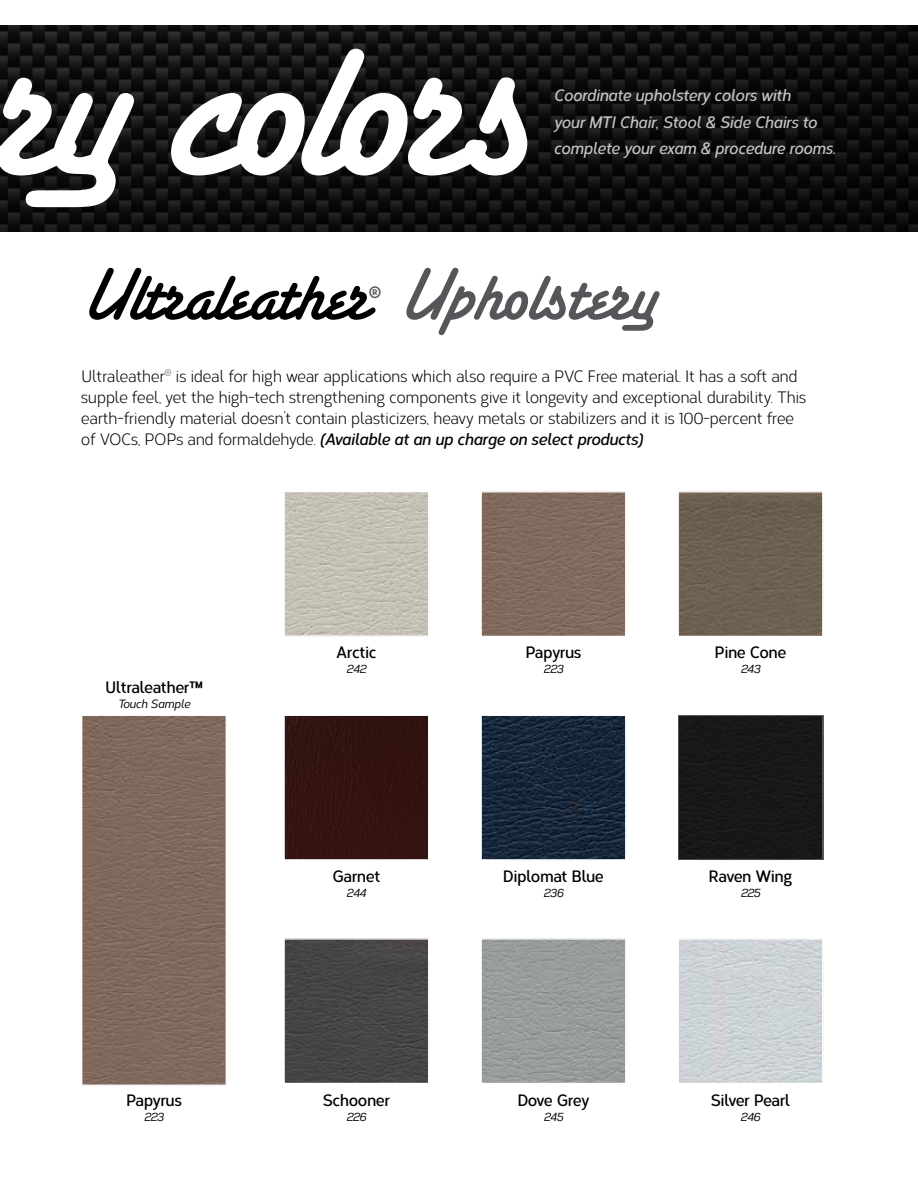
<style>
.page{position:relative;width:918px;height:1188px;background:#fff}
.page>*{position:absolute;margin:0;border:0;box-sizing:border-box;transform-origin:0 0}
.t1{font:225px "Santa Fe Let Plain";letter-spacing:-.025em;color:#fff}
.t2{font:78px "Santa Fe Let Plain";color:#000}
.t3{font:16.5px/21.1px "Corbert Condensed";letter-spacing:-.03em;color:#000}
.t4{font:600 16.5px "Corbert Condensed";letter-spacing:-.03em;color:#000}
.t5{font:italic 600 16.5px/27px "Corbert Condensed";letter-spacing:-.03em;color:#fff}
.t6{font:700 16.5px "Corbert Condensed";color:#56565a}
.t7{font:italic 500 12px "Corbert Condensed";letter-spacing:-.03em;color:#000}
.s1{color:#56565a}
.s2{font-weight:600;font-style:italic}
.s3{font-weight:700}
</style>
<div class="page">
<img style="left:0;top:26px;width:918px;height:206px">
<hr style="left:626px;top:514px;width:1px;height:100px;background:#d1d3d4">
<hr style="left:626px;top:738px;width:1px;height:99px;background:#d1d3d4">
<hr style="left:823px;top:961px;width:1px;height:100px;background:#d1d3d4">
<hr style="left:626px;top:961px;width:1px;height:100px;background:#d1d3d4">
<hr style="left:823px;top:514px;width:1px;height:100px;background:#d1d3d4">
<div style="left:680px;top:493px;width:141px;height:142px;background:#6d6050"></div>
<div style="left:678px;top:491px;width:145px;height:146px;border:1px solid #fff"></div>
<img style="left:83px;top:717px;width:142px;height:367px">
<div style="left:81px;top:715px;width:146px;height:371px;border:1px solid #fff"></div>
<div style="left:285px;top:717px;width:142px;height:142px;background:#321311"></div>
<div style="left:283px;top:715px;width:146px;height:146px;border:1px solid #fff"></div>
<img style="left:482px;top:493px;width:142px;height:142px">
<div style="left:480px;top:491px;width:146px;height:146px;border:1px solid #fff"></div>
<img style="left:285px;top:940px;width:142px;height:142px">
<div style="left:283px;top:938px;width:146px;height:146px;border:1px solid #fff"></div>
<img style="left:285px;top:493px;width:142px;height:142px">
<div style="left:283px;top:491px;width:146px;height:146px;border:1px solid #fff"></div>
<img style="left:482px;top:717px;width:142px;height:142px">
<div style="left:480px;top:715px;width:146px;height:146px;border:1px solid #fff"></div>
<img style="left:482px;top:940px;width:142px;height:142px">
<div style="left:480px;top:938px;width:146px;height:146px;border:1px solid #fff"></div>
<img style="left:680px;top:940px;width:141px;height:142px">
<div style="left:678px;top:938px;width:145px;height:146px;border:1px solid #fff"></div>
<div style="left:678px;top:715px;width:146px;height:145px;background:#181818"></div>
<h1 class="t1" style="left:-5px;top:24px;width:542px">ry colors</h1>
<p class="t5" style="left:553px;top:81px;width:265px">Coordinate upholstery colors with your MTI Chair, Stool &amp; Side Chairs to</p>
<p class="t5" style="left:553px;top:133px;width:283px">complete your exam &amp; procedure rooms.</p>
<h2 class="t2" style="left:81px;top:267px;width:579px">Ultraleather <span class="s1">Upholstery</span></h2>
<p class="t6" style="left:369px;top:280px;width:14px">®</p>
<p class="t3" style="left:81px;top:364px;width:727px">Ultraleather<sup>®</sup> is ideal for high wear applications which also require a PVC Free material. It has a soft and supple feel, yet the high-tech strengthening components give it longevity and exceptional durability. This earth-friendly material doesn’t contain plasticizers, heavy metals or stabilizers and it is 100-percent free of VOCs, POPs and formaldehyde. <span class="s2">(Available at an up charge on select products)</span></p>
<p class="t4" style="left:105px;top:675px;width:99px">Ultraleather<span class="s3">™</span></p>
<p class="t7" style="left:118px;top:695px;width:74px">Touch Sample</p>
<p class="t4" style="left:126px;top:1087px;width:57px">Papyrus</p>
<p class="t7" style="left:144px;top:1107px;width:21px">223</p>
<p class="t4" style="left:336px;top:640px;width:42px">Arctic</p>
<p class="t7" style="left:347px;top:660px;width:21px">242</p>
<p class="t4" style="left:526px;top:640px;width:57px">Papyrus</p>
<p class="t7" style="left:544px;top:660px;width:21px">223</p>
<p class="t4" style="left:715px;top:640px;width:73px">Pine Cone</p>
<p class="t7" style="left:741px;top:660px;width:21px">243</p>
<p class="t4" style="left:332px;top:864px;width:50px">Garnet</p>
<p class="t7" style="left:347px;top:884px;width:21px">244</p>
<p class="t4" style="left:503px;top:864px;width:103px">Diplomat Blue</p>
<p class="t7" style="left:543px;top:884px;width:22px">236</p>
<p class="t4" style="left:709px;top:864px;width:85px">Raven Wing</p>
<p class="t7" style="left:741px;top:884px;width:21px">225</p>
<p class="t4" style="left:323px;top:1087px;width:69px">Schooner</p>
<p class="t7" style="left:346px;top:1107px;width:21px">226</p>
<p class="t4" style="left:517px;top:1087px;width:74px">Dove Grey</p>
<p class="t7" style="left:544px;top:1107px;width:21px">245</p>
<p class="t4" style="left:711px;top:1087px;width:81px">Silver Pearl</p>
<p class="t7" style="left:741px;top:1107px;width:21px">246</p>
</div>
